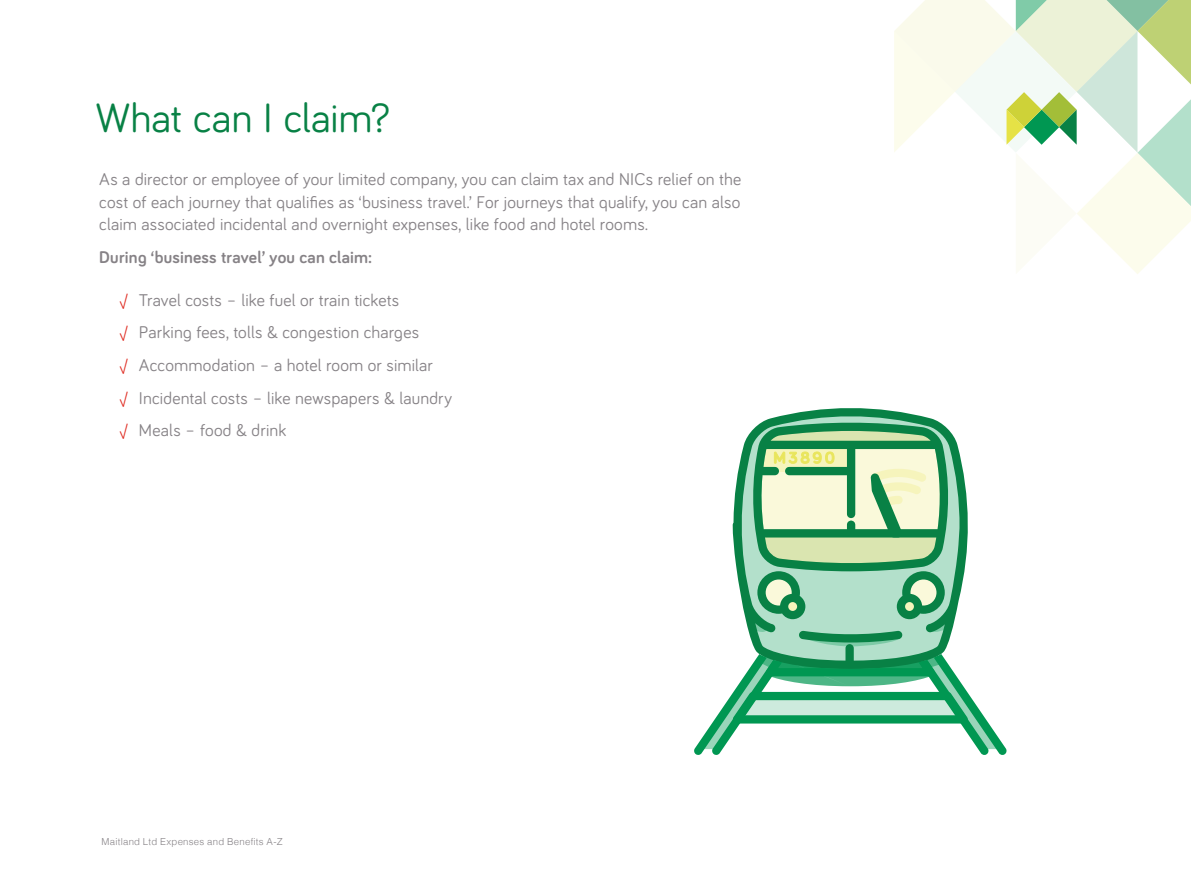
<style>
.page{position:relative;width:1191px;height:893px;background:#fff}
.page>*{position:absolute;margin:0;border:0;box-sizing:border-box;transform-origin:0 0}
.t1{font:42px "Bariol";color:#088145}
.t2{font:17.5px/32.7px "Bariol";letter-spacing:.01em;color:#868286;text-align:justify}
.t3{font:700 17.5px "Bariol";letter-spacing:.015em;color:#868286}
.t4{font:300 9.62px "Helvetica";letter-spacing:.025em;color:#868286}
.s1{color:#df2b21}
</style>
<div class="page">
<svg style="left:894px;top:0;width:297px;height:274px"></svg>
<svg style="left:764px;top:408px;width:173px;height:13px"></svg>
<svg style="left:694px;top:421px;width:313px;height:334px"></svg>
<h1 class="t1" style="left:96px;top:90px;width:296px">What can I claim?</h1>
<p class="t2" style="left:99px;top:167px;width:643px;line-height:22.8px">As a director or employee of your limited company, you can claim tax and NICs relief on the cost of each journey that qualifies as ‘business travel.’ For journeys that qualify, you can also claim associated incidental and overnight expenses, like food and hotel rooms.</p>
<p class="t3" style="left:99px;top:245px;width:274px">During ‘business travel’ you can claim:</p>
<p class="t2" style="left:119px;top:283px;width:334px;text-align:left"><span class="s1">√</span> Travel costs – like fuel or train tickets<br><span class="s1">√</span> Parking fees, tolls &amp; congestion charges<br><span class="s1">√</span> Accommodation – a hotel room or similar<br><span class="s1">√</span> Incidental costs – like newspapers &amp; laundry <span class="s1">√</span> Meals – food &amp; drink</p>
<p class="t4" style="left:101px;top:834px;width:183px">Maitland Ltd Expenses and Benefits A-Z</p>
</div>
